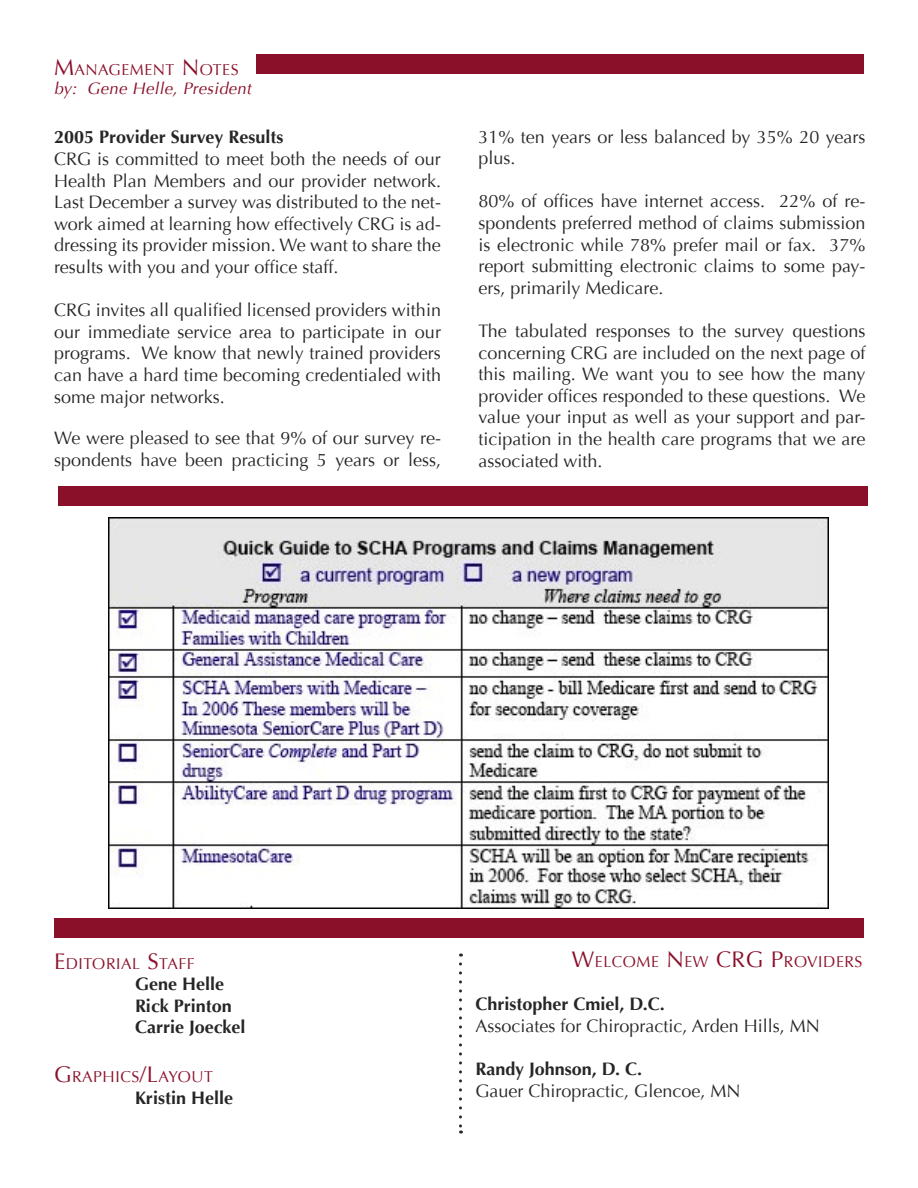
<style>
.page{position:relative;width:918px;height:1188px;background:#fff}
.page>*{position:absolute;margin:0;border:0;box-sizing:border-box;transform-origin:0 0}
.t1{font:18px/21.6px "Optima";color:#272525;text-align:justify}
.t2{font:700 18px "Optima";color:#272525}
.t3{font:italic 16.5px "Optima";color:#8a0f29}
.t4{font:15.75px "Optima";letter-spacing:.035em;color:#8a0f29}
.s1{font-size:22.5px}
</style>
<div class="page">
<div style="left:54px;top:918px;width:810px;height:20px;background:#8a0f29"></div>
<img style="left:108px;top:518px;width:720px;height:391px">
<svg style="left:459px;top:964px;width:3px;height:170px"></svg>
<div style="left:256px;top:54px;width:608px;height:20px;background:#8a0f29"></div>
<div style="left:58px;top:486px;width:810px;height:20px;background:#8a0f29"></div>
<p class="t4" style="left:54px;top:60px;width:186px"><span class="s1">M</span>ANAGEMENT <span class="s1">N</span>OTES</p>
<p class="t3" style="left:54px;top:79px;width:202px">by: Gene Helle, President</p>
<p class="t2" style="left:54px;top:127px;width:231px">2005 Provider Survey Results</p>
<p class="t1" style="left:54px;top:148px;width:389px">CRG is committed to meet both the needs of our Health Plan Members and our provider network.<br>Last December a survey was distributed to the net&shy;work aimed at learning how effectively CRG is ad&shy;dressing its provider mission. We want to share the results with you and your office staff.</p>
<p class="t1" style="left:54px;top:300px;width:389px">CRG invites all qualified licensed providers within our immediate service area to participate in our programs. We know that newly trained providers can have a hard time becoming credentialed with some major networks.</p>
<p class="t1" style="left:54px;top:427px;width:389px">We were pleased to see that 9% of our survey re&shy;spondents have been practicing 5 years or less,</p>
<p class="t1" style="left:478px;top:126px;width:388px">31% ten years or less balanced by 35% 20 years plus.</p>
<p class="t1" style="left:478px;top:191px;width:389px">80% of offices have internet access. 22% of re&shy;spondents preferred method of claims submission is electronic while 78% prefer mail or fax. 37% report submitting electronic claims to some pay&shy;ers, primarily Medicare.</p>
<p class="t1" style="left:478px;top:320px;width:389px">The tabulated responses to the survey questions concerning CRG are included on the next page of this mailing. We want you to see how the many provider offices responded to these questions. We value your input as well as your support and par&shy;ticipation in the health care programs that we are associated with.</p>
<p class="t4" style="left:54px;top:954px;width:142px"><span class="s1">E</span>DITORIAL <span class="s1">S</span>TAFF</p>
<p class="t2" style="left:135px;top:974px;width:91px">Gene Helle</p>
<p class="t2" style="left:135px;top:995px;width:98px">Rick Printon</p>
<p class="t2" style="left:135px;top:1017px;width:112px">Carrie Joeckel</p>
<p class="t4" style="left:54px;top:1068px;width:161px"><span class="s1">G</span>RAPHICS<span class="s1">/L</span>AYOUT</p>
<p class="t2" style="left:135px;top:1087px;width:100px">Kristin Helle</p>
<p class="t4" style="left:572px;top:953px;width:292px"><span class="s1">W</span>ELCOME <span class="s1">N</span>EW <span class="s1">CRG P</span>ROVIDERS</p>
<p class="t2" style="left:476px;top:994px;width:191px">Christopher Cmiel, D.C.</p>
<p class="t1" style="left:476px;top:1015px;width:346px">Associates for Chiropractic, Arden Hills, MN</p>
<p class="t2" style="left:476px;top:1059px;width:168px">Randy Johnson, D. C.</p>
<p class="t1" style="left:476px;top:1080px;width:266px">Gauer Chiropractic, Glencoe, MN</p>
</div>
